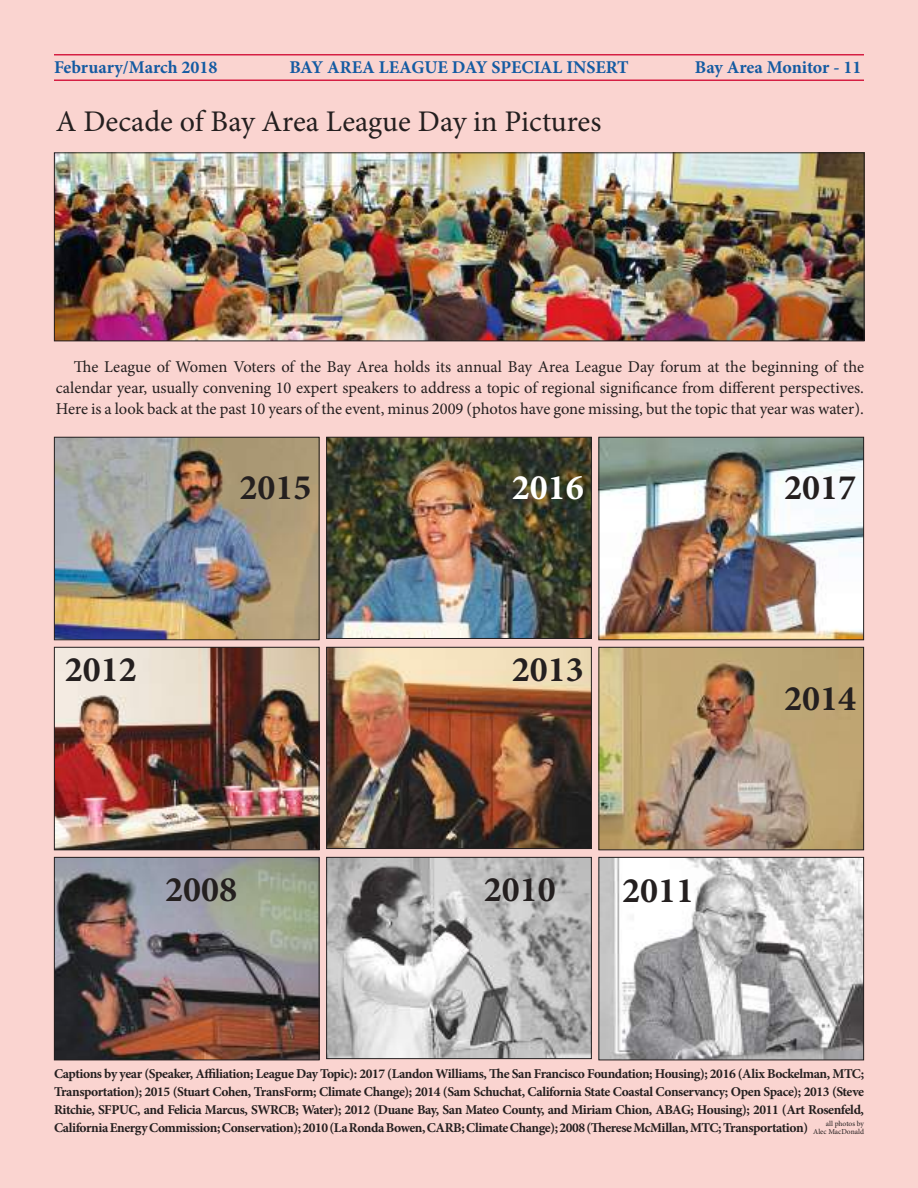
<style>
.page{position:relative;width:918px;height:1188px;background:#fad4d0}
.page>*{position:absolute;margin:0;border:0;box-sizing:border-box;transform-origin:0 0}
.t1{font:700 36px "Minion Pro";color:#241f1f}
.t2{font:700 36px "Minion Pro";color:#fff}
.t3{font:30px "Minion Pro";color:#241f1f}
.t4{font:700 18px "Minion Pro";letter-spacing:-.005em;color:#145ba2}
.t5{font:16.5px/21px "Minion Pro";letter-spacing:-.005em;color:#241f1f;text-align:justify}
.t6{font:700 13.5px/18px "Minion Pro";letter-spacing:-.03em;color:#241f1f;text-align:justify}
.t7{font:7.5px/7.5px "Minion Pro";color:#241f1f;text-align:right}
</style>
<div class="page">
<hr style="left:54px;top:54px;width:810px;height:2px;background:#d51f43">
<hr style="left:54px;top:80px;width:810px;height:1px;background:#d51f43">
<img style="left:56px;top:859px;width:262px;height:199px">
<div style="left:54px;top:857px;width:266px;height:203px;border:1px solid #241f1f"></div>
<img style="left:328px;top:859px;width:262px;height:198px">
<div style="left:326px;top:857px;width:266px;height:202px;border:1px solid #241f1f"></div>
<img style="left:600px;top:859px;width:262px;height:199px">
<div style="left:598px;top:857px;width:266px;height:203px;border:1px solid #241f1f"></div>
<img style="left:56px;top:154px;width:807px;height:185px">
<div style="left:54px;top:152px;width:811px;height:189px;border:1px solid #241f1f"></div>
<img style="left:56px;top:649px;width:262px;height:199px">
<div style="left:54px;top:647px;width:266px;height:203px;border:1px solid #241f1f"></div>
<img style="left:328px;top:649px;width:262px;height:198px">
<div style="left:326px;top:647px;width:266px;height:202px;border:1px solid #241f1f"></div>
<img style="left:600px;top:649px;width:262px;height:199px">
<div style="left:598px;top:647px;width:266px;height:203px;border:1px solid #241f1f"></div>
<img style="left:56px;top:439px;width:262px;height:199px">
<div style="left:54px;top:437px;width:266px;height:203px;border:1px solid #241f1f"></div>
<img style="left:328px;top:439px;width:262px;height:198px">
<div style="left:326px;top:437px;width:266px;height:202px;border:1px solid #241f1f"></div>
<img style="left:600px;top:439px;width:262px;height:199px">
<div style="left:598px;top:437px;width:266px;height:203px;border:1px solid #241f1f"></div>
<h3 class="t4" style="left:54px;top:54px;width:165px">February/March 2018</h3>
<h3 class="t4" style="left:290px;top:54px;width:341px">BAY AREA LEAGUE DAY SPECIAL INSERT</h3>
<h3 class="t4" style="left:695px;top:54px;width:168px">Bay Area Monitor - 11</h3>
<h2 class="t3" style="left:56px;top:101px;width:547px">A Decade of Bay Area League Day in Pictures</h2>
<p class="t5" style="left:56px;top:356px;width:810px;text-indent:18px">The League of Women Voters of the Bay Area holds its annual Bay Area League Day forum at the beginning of the calendar year, usually convening 10 expert speakers to address a topic of regional significance from different perspectives.<br>Here is a look back at the past 10 years of the event, minus 2009 (photos have gone missing, but the topic that year was water).</p>
<h1 class="t1" style="left:240px;top:462px;width:73px">2015</h1>
<h1 class="t2" style="left:512px;top:462px;width:73px">2016</h1>
<h1 class="t1" style="left:784px;top:462px;width:73px">2017</h1>
<h1 class="t1" style="left:65px;top:644px;width:73px">2012</h1>
<h1 class="t1" style="left:512px;top:644px;width:73px">2013</h1>
<h1 class="t1" style="left:165px;top:864px;width:73px">2008</h1>
<h1 class="t1" style="left:484px;top:864px;width:73px">2010</h1>
<h1 class="t1" style="left:622px;top:865px;width:73px">2011</h1>
<h1 class="t1" style="left:784px;top:673px;width:73px">2014</h1>
<p class="t6" style="left:54px;top:1064px;width:812px">Captions by year (Speaker, Affiliation; League Day Topic): 2017 (Landon Williams, The San Francisco Foundation; Housing); 2016 (Alix Bockelman, MTC; Transportation); 2015 (Stuart Cohen, TransForm; Climate Change); 2014 (Sam Schuchat, California State Coastal Conservancy; Open Space); 2013 (Steve Ritchie, SFPUC, and Felicia Marcus, SWRCB; Water); 2012 (Duane Bay, San Mateo County, and Miriam Chion, ABAG; Housing); 2011 (Art Rosenfeld, California Energy Commission; Conservation); 2010 (La Ronda Bowen, CARB; Climate Change); 2008 (Therese McMillan, MTC; Transportation)</p>
<p class="t7" style="left:813px;top:1120px;width:52px">all photos by<br>Alec MacDonald</p>
</div>
